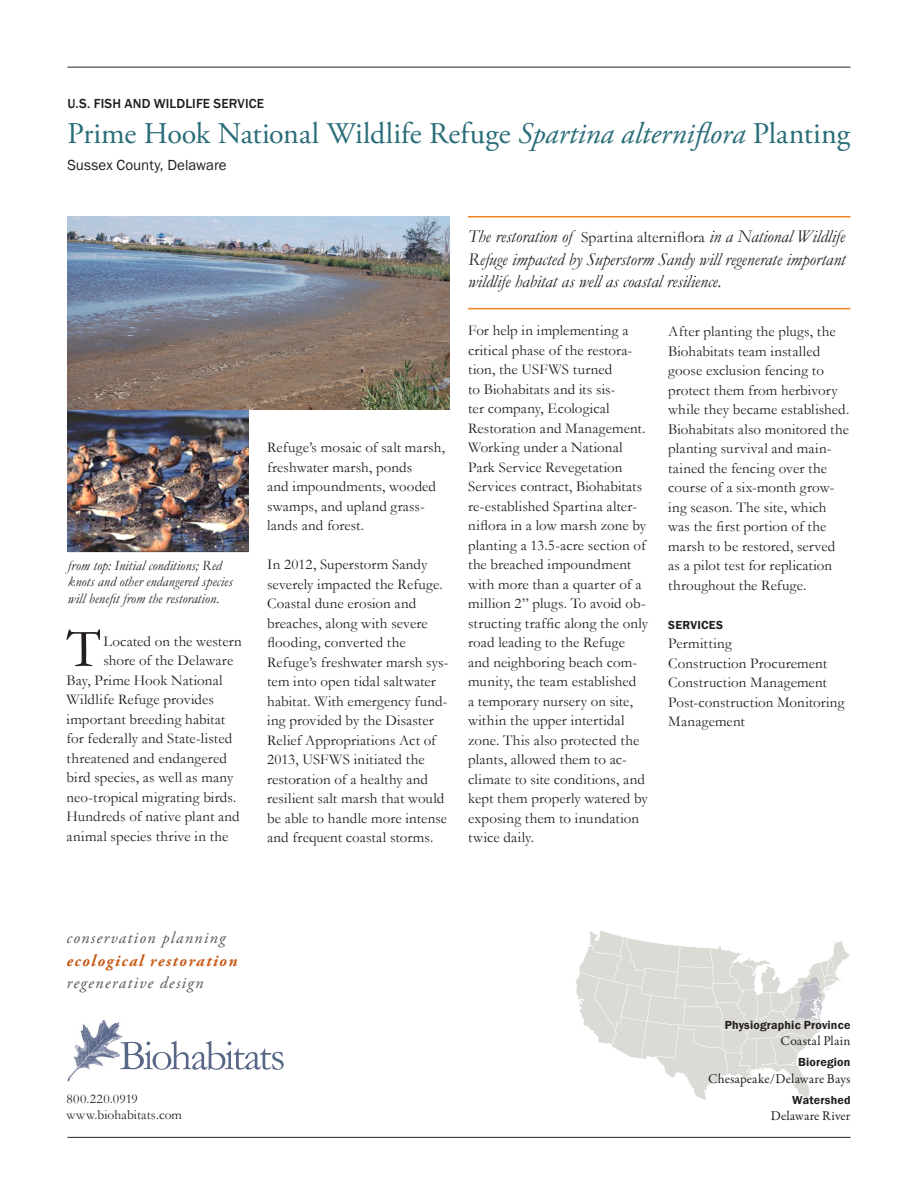
<style>
.page{position:relative;width:918px;height:1188px;background:#fff}
.page>*{position:absolute;margin:0;border:0;box-sizing:border-box;transform-origin:0 0}
.text_with_initial_ca{font:55.5px "Garamond";color:#231f20}
.head_2{font:30px "Adobe Garamond Pro";color:#296d78}
.wow_statement{font:italic 18px/22.5px "Garamond";letter-spacing:-.005em;color:#231f20;text-align:justify}
.areas_of_service-oth{font:italic 16.5px "Adobe Garamond Pro";letter-spacing:.08em;color:#57585a}
.area_of_service-this{font:italic 700 16.5px "Adobe Garamond Pro";letter-spacing:.085em;color:#c85b18}
.text{font:15px/19.5px "Garamond";letter-spacing:.005em;color:#231f20}
.text_with_initial_ca-2{font:15px/19.5px "Garamond";letter-spacing:.01em;color:#231f20}
.head_3{font:15px "Franklin Gothic";color:#231f20}
.text-2{font:15px "Garamond";letter-spacing:.025em;color:#231f20}
.t1{font:italic 14.25px/16.5px "Garamond";letter-spacing:.005em;color:#231f20}
.geographic_fact{font:13.5px "Garamond Premr Pro";letter-spacing:.01em;color:#231f20}
.head_1{font:500 13.5px "Franklin Gothic";letter-spacing:.01em;color:#231f20}
.phone_web{font:13.5px "Garamond";letter-spacing:.005em;color:#231f20}
.phone_web-2{font:13.5px "Garamond";letter-spacing:.025em;color:#231f20}
.geographic_subhead{font:600 12px "Franklin Gothic";letter-spacing:.015em;color:#231f20}
.main_subhead__servic{font:600 12px "Franklin Gothic";letter-spacing:.02em;color:#231f20}
.s1{font-style:italic}
.s2{font-style:normal;font-size:15.75px}
</style>
<div class="page">
<img style="left:68px;top:1020px;width:55px;height:61px">
<svg style="left:120px;top:1041px;width:164px;height:29px"></svg>
<svg style="left:575px;top:946px;width:275px;height:154px"></svg>
<svg style="left:579px;top:930px;width:264px;height:147px"></svg>
<img style="left:797px;top:1001px;width:14px;height:8px">
<img style="left:68px;top:409px;width:181px;height:143px">
<img style="left:68px;top:216px;width:381px;height:193px">
<hr style="left:468px;top:308px;width:382px;height:1px;background:#f58220">
<hr style="left:468px;top:216px;width:382px;height:2px;background:#f58220">
<hr style="left:68px;top:67px;width:782px;height:1px;background:#231f20">
<hr style="left:68px;top:1137px;width:782px;height:1px;background:#231f20">
<p class="head_1" style="left:68px;top:96px;width:198px">U.S. FISH AND WILDLIFE SERVICE</p>
<p class="head_2" style="left:68px;top:115px;width:784px">Prime Hook National Wildlife Refuge <span class="s1">Spartina alterniflora</span> Planting</p>
<p class="head_3" style="left:68px;top:156px;width:161px">Sussex County, Delaware</p>
<p class="t1" style="left:68px;top:557px;width:166px">from top: Initial conditions; Red knots and other endangered species will benefit from the restoration.</p>
<p class="text_with_initial_ca" style="left:67px;top:611px;width:36px">T</p>
<p class="text_with_initial_ca-2" style="left:103px;top:631px;width:140px">Located on the western</p>
<p class="text_with_initial_ca-2" style="left:103px;top:651px;width:131px">shore of the Delaware</p>
<p class="text_with_initial_ca-2" style="left:67px;top:670px;width:158px">Bay, Prime Hook National</p>
<p class="text_with_initial_ca-2" style="left:67px;top:690px;width:149px">Wildlife Refuge provides</p>
<p class="text_with_initial_ca-2" style="left:67px;top:709px;width:160px">important breeding habitat</p>
<p class="text_with_initial_ca-2" style="left:67px;top:729px;width:167px">for federally and State-listed</p>
<p class="text_with_initial_ca-2" style="left:67px;top:748px;width:162px">threatened and endangered</p>
<p class="text_with_initial_ca-2" style="left:67px;top:768px;width:168px">bird species, as well as many</p>
<p class="text_with_initial_ca-2" style="left:67px;top:787px;width:171px">neo-tropical migrating birds.</p>
<p class="text_with_initial_ca-2" style="left:67px;top:807px;width:175px">Hundreds of native plant and</p>
<p class="text_with_initial_ca-2" style="left:67px;top:826px;width:163px">animal species thrive in the</p>
<p class="text_with_initial_ca-2" style="left:267px;top:437px;width:179px">Refuge’s mosaic of salt marsh, freshwater marsh, ponds<br>and impoundments, wooded swamps, and upland grass&shy;lands and forest.</p>
<p class="text" style="left:267px;top:554px;width:183px">In 2012, Superstorm Sandy severely impacted the Refuge.<br>Coastal dune erosion and breaches, along with severe flooding, converted the<br>Refuge’s freshwater marsh sys&shy;tem into open tidal saltwater habitat. With emergency fund&shy;ing provided by the Disaster<br>Relief Appropriations Act of<br>2013, USFWS initiated the restoration of a healthy and resilient salt marsh that would be able to handle more intense and frequent coastal storms.</p>
<p class="wow_statement" style="left:468px;top:225px;width:379px">The restoration of <span class="s2">Spartina alterniflora</span> in a National Wildlife Refuge impacted by Superstorm Sandy will regenerate important wildlife habitat as well as coastal resilience.</p>
<p class="text" style="left:468px;top:321px;width:182px">For help in implementing a critical phase of the restora&shy;tion, the USFWS turned<br>to Biohabitats and its sis-<br>ter company, Ecological<br>Restoration and Management.<br>Working under a National<br>Park Service Revegetation<br>Services contract, Biohabitats re-established Spartina alter&shy;niflora in a low marsh zone by planting a 13.5-acre section of the breached impoundment with more than a quarter of a million 2” plugs. To avoid ob&shy;structing traffic along the only road leading to the Refuge and neighboring beach com&shy;munity, the team established<br>a temporary nursery on site, within the upper intertidal zone. This also protected the plants, allowed them to ac&shy;climate to site conditions, and kept them properly watered by exposing them to inundation twice daily.</p>
<p class="text" style="left:668px;top:321px;width:183px">After planting the plugs, the<br>Biohabitats team installed goose exclusion fencing to protect them from herbivory while they became established.<br>Biohabitats also monitored the planting survival and main&shy;tained the fencing over the course of a six-month grow&shy;ing season. The site, which was the first portion of the marsh to be restored, served as a pilot test for replication throughout the Refuge.</p>
<p class="main_subhead__servic" style="left:668px;top:617px;width:56px">SERVICES</p>
<p class="text-2" style="left:668px;top:634px;width:65px">Permitting</p>
<p class="text" style="left:668px;top:653px;width:160px">Construction Procurement</p>
<p class="text" style="left:668px;top:672px;width:160px">Construction Management</p>
<p class="text" style="left:668px;top:692px;width:178px">Post-construction Monitoring</p>
<p class="text" style="left:668px;top:711px;width:78px">Management</p>
<p class="areas_of_service-oth" style="left:67px;top:928px;width:160px">conservation planning</p>
<p class="area_of_service-this" style="left:67px;top:951px;width:172px">ecological restoration</p>
<p class="areas_of_service-oth" style="left:67px;top:973px;width:138px">regenerative design</p>
<p class="phone_web-2" style="left:67px;top:1090px;width:73px">800.220.0919</p>
<p class="phone_web" style="left:67px;top:1106px;width:117px">www.biohabitats.com</p>
<p class="geographic_subhead" style="left:725px;top:1018px;width:127px">Physiographic Province</p>
<p class="geographic_fact" style="left:781px;top:1033px;width:71px">Coastal Plain</p>
<p class="geographic_subhead" style="left:798px;top:1055px;width:54px">Bioregion</p>
<p class="geographic_fact" style="left:708px;top:1070px;width:144px">Chesapeake/Delaware Bays</p>
<p class="geographic_subhead" style="left:792px;top:1092px;width:60px">Watershed</p>
<p class="geographic_fact" style="left:771px;top:1108px;width:81px">Delaware River</p>
</div>
